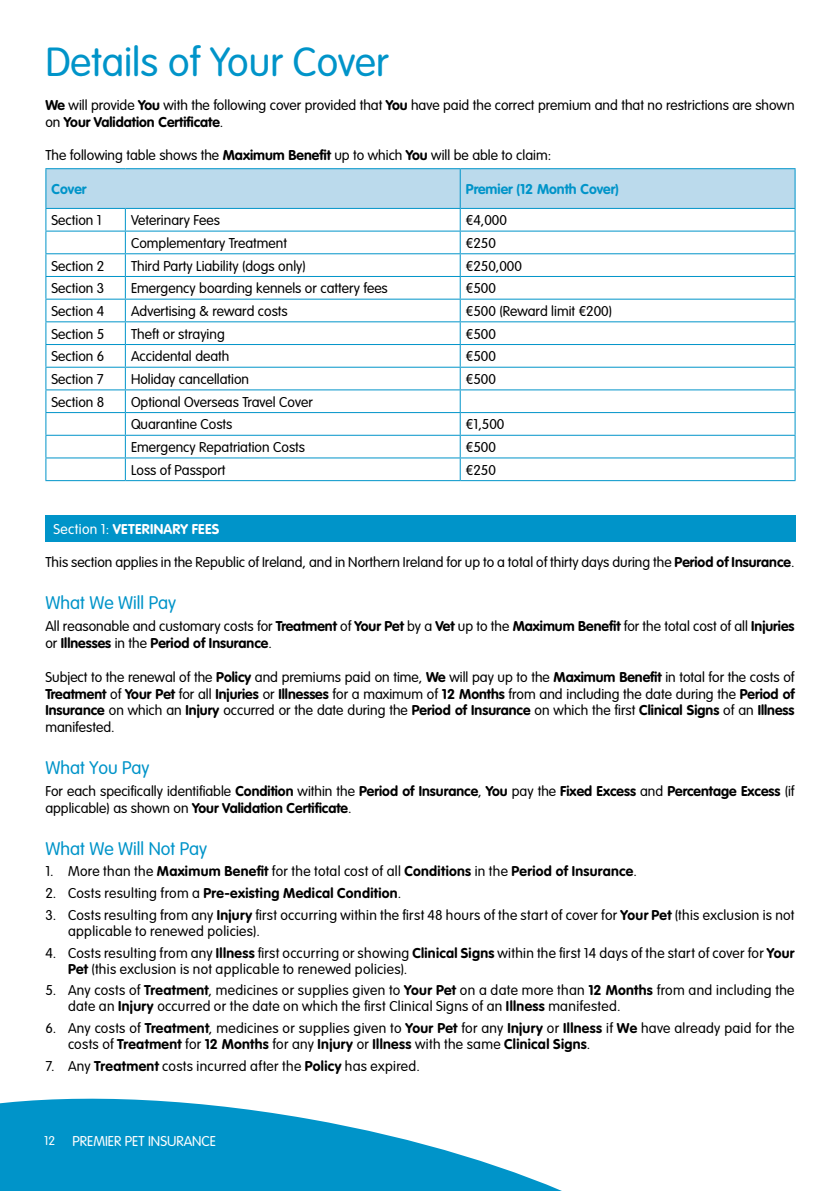
<style>
.page{position:relative;width:840px;height:1191px;background:#fff}
.page>*{position:absolute;margin:0;border:0;box-sizing:border-box;transform-origin:0 0}
.t1{font:300 40px "VAG Rounded Std";color:#0094c9}
.t2{font:300 18px "VAG Rounded Std";color:#0094c9}
.t3{font:300 14px/16.8px "VAG Rounded Std";color:#000}
.t4{font:300 14px/16px "VAG Rounded Std";letter-spacing:.025em;color:#000}
.t5{font:700 14px/16.8px "VAG Rounded Std";color:#000}
.t6{font:700 14px "VAG Rounded Std";letter-spacing:.02em;color:#000}
.t7{font:700 14px "VAG Rounded Std";color:#0094c9}
.t8{font:700 14px "VAG Rounded Std";letter-spacing:.02em;color:#fff}
.t9{font:300 14px "VAG Rounded Std";color:#fff}
.s1{font-weight:700}
.s2{font-weight:300}
.s3{font-size:12.4px}
</style>
<div class="page">
<svg style="left:0;top:1098px;width:562px;height:93px;fill:#0094c9"></svg>
<hr style="left:45px;top:480px;width:80px;height:1px;background:#0094c9">
<hr style="left:125px;top:480px;width:335px;height:1px;background:#0094c9">
<svg style="left:45px;top:169px;width:750px;height:311px"></svg>
<hr style="left:460px;top:480px;width:335px;height:1px;background:#0094c9">
<hr style="left:45px;top:169px;width:1px;height:39px;background:#0094c9">
<hr style="left:45px;top:168px;width:80px;height:1px;background:#0094c9">
<hr style="left:125px;top:168px;width:335px;height:1px;background:#0094c9">
<hr style="left:460px;top:168px;width:335px;height:1px;background:#0094c9">
<hr style="left:459px;top:169px;width:1px;height:39px;background:#0094c9">
<hr style="left:794px;top:169px;width:1px;height:39px;background:#0094c9">
<hr style="left:45px;top:208px;width:80px;height:1px;background:#0094c9">
<hr style="left:125px;top:208px;width:335px;height:1px;background:#0094c9">
<hr style="left:460px;top:208px;width:335px;height:1px;background:#0094c9">
<div style="left:45px;top:515px;width:750px;height:26px;background:#0094c9"></div>
<h1 class="t1" style="left:45px;top:39px;width:344px">Details of Your Cover</h1>
<p class="t3" style="left:45px;top:97px;width:750px"><span class="s1">We</span> will provide <span class="s1">You</span> with the following cover provided that <span class="s1">You</span> have paid the correct premium and that no restrictions are shown on <span class="s1">Your Validation Certificate</span>.</p>
<p class="t3" style="left:45px;top:147px;width:507px">The following table shows the <span class="s1">Maximum Benefit</span> up to which <span class="s1">You</span> will be able to claim:</p>
<p class="t7" style="left:52px;top:181px;width:36px">Cover</p>
<p class="t7" style="left:465px;top:181px;width:154px">Premier (12 Month Cover)</p>
<p class="t3" style="left:52px;top:212px;width:52px">Section 1</p>
<p class="t3" style="left:131px;top:212px;width:90px">Veterinary Fees</p>
<p class="t3" style="left:465px;top:212px;width:43px">€4,000</p>
<p class="t3" style="left:131px;top:235px;width:157px">Complementary Treatment</p>
<p class="t3" style="left:465px;top:235px;width:32px">€250</p>
<p class="t3" style="left:52px;top:258px;width:54px">Section 2</p>
<p class="t3" style="left:131px;top:258px;width:176px">Third Party Liability (dogs only)</p>
<p class="t3" style="left:465px;top:258px;width:58px">€250,000</p>
<p class="t3" style="left:52px;top:280px;width:54px">Section 3</p>
<p class="t3" style="left:131px;top:280px;width:258px">Emergency boarding kennels or cattery fees</p>
<p class="t3" style="left:465px;top:280px;width:32px">€500</p>
<p class="t3" style="left:52px;top:303px;width:54px">Section 4</p>
<p class="t3" style="left:131px;top:303px;width:158px">Advertising &amp; reward costs</p>
<p class="t3" style="left:465px;top:303px;width:148px">€500 (Reward limit €200)</p>
<p class="t3" style="left:52px;top:326px;width:54px">Section 5</p>
<p class="t3" style="left:131px;top:326px;width:95px">Theft or straying</p>
<p class="t3" style="left:465px;top:326px;width:32px">€500</p>
<p class="t3" style="left:52px;top:348px;width:54px">Section 6</p>
<p class="t3" style="left:131px;top:348px;width:100px">Accidental death</p>
<p class="t3" style="left:465px;top:348px;width:32px">€500</p>
<p class="t3" style="left:52px;top:371px;width:54px">Section 7</p>
<p class="t3" style="left:131px;top:371px;width:119px">Holiday cancellation</p>
<p class="t3" style="left:465px;top:371px;width:32px">€500</p>
<p class="t3" style="left:52px;top:394px;width:54px">Section 8</p>
<p class="t3" style="left:131px;top:391px;width:183px;line-height:22.6px">Optional Overseas Travel Cover<br>Quarantine Costs</p>
<p class="t3" style="left:465px;top:416px;width:40px">€1,500</p>
<p class="t3" style="left:131px;top:439px;width:175px">Emergency Repatriation Costs</p>
<p class="t3" style="left:465px;top:439px;width:32px">€500</p>
<p class="t3" style="left:131px;top:462px;width:96px">Loss of Passport</p>
<p class="t3" style="left:465px;top:462px;width:32px">€250</p>
<p class="t8" style="left:53px;top:520px;width:167px"><span class="s2">Section 1:</span> VETERINARY FEES</p>
<p class="t3" style="left:45px;top:554px;width:750px">This section applies in the Republic of Ireland, and in Northern Ireland for up to a total of thirty days during the <span class="s1">Period of Insurance</span>.</p>
<p class="t2" style="left:45px;top:592px;width:132px">What We Will Pay</p>
<p class="t3" style="left:45px;top:618px;width:750px">All reasonable and customary costs for <span class="s1">Treatment</span> of <span class="s1">Your Pet</span> by a <span class="s1">Vet</span> up to the <span class="s1">Maximum Benefit</span> for the total cost of all <span class="s1">Injuries </span>or <span class="s1">Illnesses</span> in the <span class="s1">Period of Insurance</span>.</p>
<p class="t3" style="left:45px;top:669px;width:750px;text-align:justify">Subject to the renewal of the <span class="s1">Policy</span> and premiums paid on time, <span class="s1">We</span> will pay up to the <span class="s1">Maximum Benefit</span> in total for the costs of <span class="s1">Treatment</span> of <span class="s1">Your Pet</span> for all <span class="s1">Injuries</span> or <span class="s1">Illnesses</span> for a maximum of <span class="s1">12 Months</span> from and including the date during the <span class="s1">Period of Insurance</span> on which an <span class="s1">Injury</span> occurred or the date during the <span class="s1">Period of Insurance</span> on which the first <span class="s1">Clinical Signs</span> of an <span class="s1">Illness </span>manifested.</p>
<p class="t2" style="left:45px;top:757px;width:106px">What You Pay</p>
<p class="t5" style="left:45px;top:783px;width:750px"><span class="s2">For each specifically identifiable</span> Condition <span class="s2">within the</span> Period of Insurance<span class="s2">,</span> You <span class="s2">pay the</span> Fixed Excess <span class="s2">and</span> Percentage Excess <span class="s2">(if applicable) as shown on</span> Your Validation Certificate<span class="s2">.</span></p>
<p class="t2" style="left:45px;top:838px;width:163px">What We Will Not Pay</p>
<p class="t6" style="left:45px;top:863px;width:592px"><span class="s2">1. More than the</span> Maximum Benefit <span class="s2">for the total cost of all</span> Conditions <span class="s2">in the</span> Period of Insurance<span class="s2">.</span></p>
<p class="t6" style="left:45px;top:885px;width:357px"><span class="s2">2. Costs resulting from a</span> Pre-existing Medical Condition<span class="s2">.</span></p>
<p class="t4" style="left:68px;top:907px;width:727px;text-indent:-23px">3. Costs resulting from any <span class="s1">Injury</span> first occurring within the first 48 hours of the start of cover for <span class="s1">Your Pet</span> (this exclusion is not applicable to renewed policies).</p>
<p class="t4" style="left:68px;top:945px;width:727px;text-indent:-23px">4. Costs resulting from any <span class="s1">Illness</span> first occurring or showing <span class="s1">Clinical Signs</span> within the first 14 days of the start of cover for <span class="s1">Your<br>Pet</span> (this exclusion is not applicable to renewed policies).</p>
<p class="t4" style="left:68px;top:982px;width:727px;text-indent:-23px">5. Any costs of <span class="s1">Treatment</span>, medicines or supplies given to <span class="s1">Your Pet</span> on a date more than <span class="s1">12 Months</span> from and including the date an <span class="s1">Injury</span> occurred or the date on which the first Clinical Signs of an <span class="s1">Illness</span> manifested.</p>
<p class="t4" style="left:68px;top:1020px;width:727px;text-indent:-23px">6. Any costs of <span class="s1">Treatment</span>, medicines or supplies given to <span class="s1">Your Pet</span> for any <span class="s1">Injury</span> or <span class="s1">Illness</span> if <span class="s1">We</span> have already paid for the costs of <span class="s1">Treatment</span> for <span class="s1">12 Months</span> for any <span class="s1">Injury</span> or <span class="s1">Illness</span> with the same <span class="s1">Clinical Signs</span>.</p>
<p class="t4" style="left:45px;top:1058px;width:376px">7. Any <span class="s1">Treatment</span> costs incurred after the <span class="s1">Policy</span> has expired.</p>
<p class="t9" style="left:44px;top:1133px;width:173px"><span class="s3">12</span> PREMIER PET INSURANCE</p>
</div>
